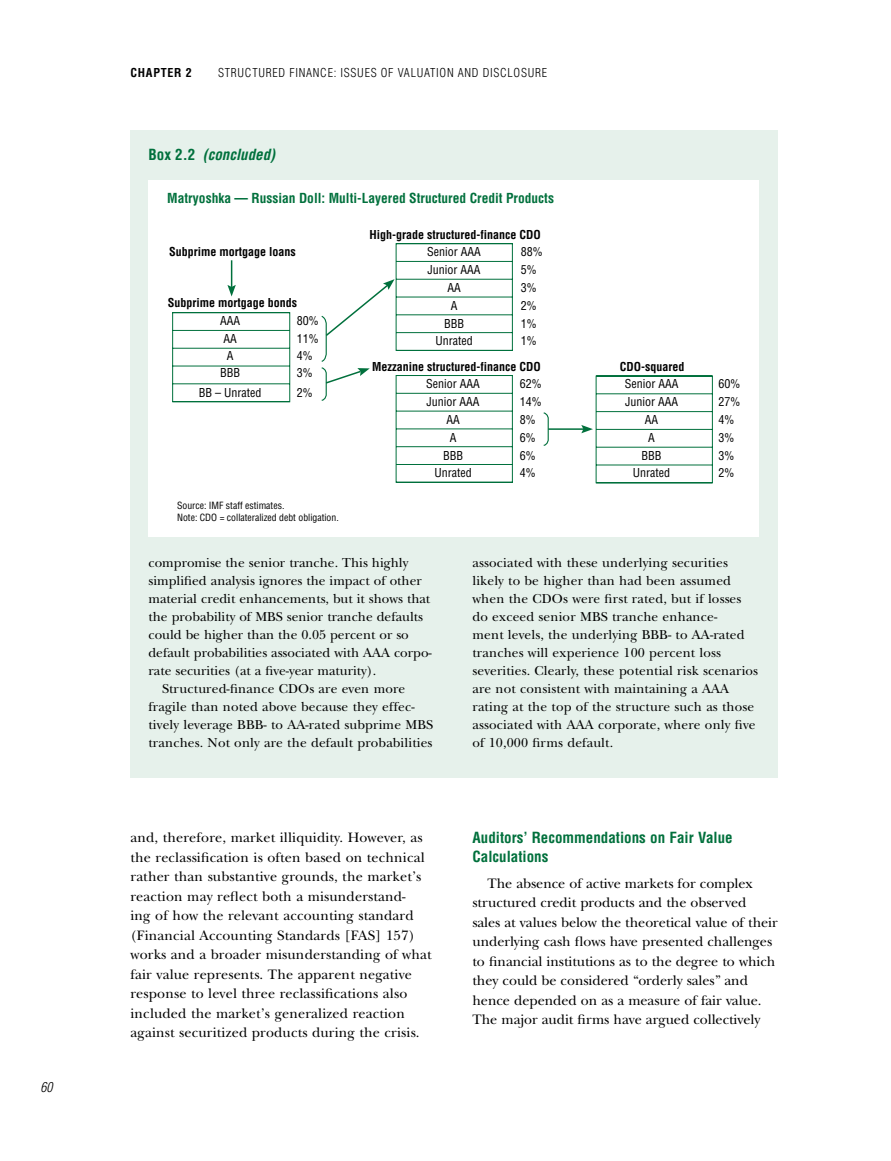
<style>
.page{position:relative;width:891px;height:1161px;background:#fff}
.page>*{position:absolute;margin:0;border:0;box-sizing:border-box;transform-origin:0 0}
.t1{font:700 condensed 15px/19.5px "Helvetica";color:#00703c}
.t2{font:italic 700 condensed 15px "Helvetica";color:#00703c}
.t3{font:14.25px/19.5px "New Baskerville";letter-spacing:.01em;color:#000}
.t4{font:13.5px/18px "New Baskerville";letter-spacing:.01em;color:#000}
.t5{font:700 condensed 13.5px "Helvetica";color:#00703c}
.t6{font:italic 300 condensed 13.5px "Helvetica";color:#000}
.t7{font:condensed 12px/17.9px "Helvetica";color:#000}
.t8{font:700 condensed 12px "Helvetica";color:#000}
.t9{font:300 condensed 12px "Helvetica";color:#000}
.t10{font:condensed 9.75px/11.7px "Helvetica";color:#000}
.s1{font-style:normal}
</style>
<div class="page">
<div style="left:130px;top:130px;width:648px;height:648px;background:#e6f1eb"></div>
<div style="left:148px;top:180px;width:611px;height:357px;background:#fff"></div>
<svg style="left:172px;top:312px;width:541px;height:172px"></svg>
<hr style="left:548px;top:428px;width:40px;height:2px;background:#00703c">
<svg style="left:581px;top:425px;width:12px;height:8px"></svg>
<svg style="left:227px;top:260px;width:9px;height:37px"></svg>
<svg style="left:320px;top:243px;width:229px;height:240px"></svg>
<p class="t6" style="left:40px;top:1079px;width:13px">60</p>
<p class="t8" style="left:130px;top:65px;width:23px">Chapter</p>
<p class="t8" style="left:186px;top:65px;width:7px">2</p>
<p class="t9" style="left:218px;top:65px;width:8px">STRUCTURED</p>
<p class="t9" style="left:289px;top:65px;width:14px">FINANCE</p>
<p class="t9" style="left:334px;top:65px;width:14px">: ISSUES</p>
<p class="t9" style="left:381px;top:65px;width:24px">OF VALUATION</p>
<p class="t9" style="left:458px;top:65px;width:8px">AND</p>
<p class="t9" style="left:483px;top:65px;width:8px">DISCLOSURE</p>
<p class="t2" style="left:148px;top:146px;width:128px"><span class="s1">Box 2.2</span> (concluded)</p>
<p class="t5" style="left:167px;top:189px;width:388px">Matryoshka — Russian Doll: Multi-Layered Structured Credit Products</p>
<p class="t8" style="left:169px;top:244px;width:128px">Subprime mortgage loans</p>
<p class="t8" style="left:168px;top:295px;width:131px">Subprime mortgage bonds</p>
<p class="t7" style="left:220px;top:312px;width:22px">AAA<br>AA</p>
<p class="t7" style="left:220px;top:347px;width:22px;text-align:center">A<br>BBB</p>
<p class="t7" style="left:199px;top:384px;width:64px">BB – Unrated</p>
<p class="t7" style="left:297px;top:312px;width:23px">80%<br>11%</p>
<p class="t7" style="left:297px;top:347px;width:17px">4%<br>3%</p>
<p class="t7" style="left:297px;top:384px;width:17px">2%</p>
<p class="t10" style="left:177px;top:500px;width:163px">Source: IMF staff estimates.<br>Note: CDO = collateralized debt obligation.</p>
<p class="t8" style="left:369px;top:228px;width:173px">High-grade structured-finance CDO</p>
<p class="t7" style="left:427px;top:243px;width:55px;text-align:center">Senior AAA<br>Junior AAA<br>AA<br>A<br>BBB<br>Unrated</p>
<p class="t7" style="left:521px;top:243px;width:23px">88%<br>5%<br>3%<br>2%<br>1%<br>1%</p>
<p class="t8" style="left:372px;top:360px;width:170px">Mezzanine structured-finance CDO</p>
<p class="t7" style="left:426px;top:375px;width:55px">Senior AAA</p>
<p class="t7" style="left:427px;top:393px;width:55px;text-align:center">Junior AAA<br>AA<br>A<br>BBB<br>Unrated</p>
<p class="t7" style="left:520px;top:375px;width:23px">62%<br>14%<br>8%<br>6%<br>6%<br>4%</p>
<p class="t8" style="left:620px;top:360px;width:66px">CDO-squared</p>
<p class="t7" style="left:625px;top:375px;width:55px;text-align:center">Senior AAA<br>Junior AAA<br>AA<br>A<br>BBB<br>Unrated</p>
<p class="t7" style="left:718px;top:375px;width:23px">60%<br>27%<br>4%<br>3%<br>3%<br>2%</p>
<p class="t4" style="left:148px;top:553px;width:261px">compromise the senior tranche. This highly</p>
<p class="t4" style="left:148px;top:571px;width:275px">simplified analysis ignores the impact of other</p>
<p class="t4" style="left:148px;top:589px;width:283px">material credit enhancements, but it shows that</p>
<p class="t4" style="left:148px;top:607px;width:276px">the probability of MBS senior tranche defaults</p>
<p class="t4" style="left:148px;top:625px;width:262px">could be higher than the 0.05 percent or so</p>
<p class="t4" style="left:148px;top:643px;width:285px">default probabilities associated with AAA corpo-</p>
<p class="t4" style="left:148px;top:661px;width:229px">rate securities (at a five-year maturity).</p>
<p class="t4" style="left:162px;top:679px;width:245px">Structured-finance CDOs are even more</p>
<p class="t4" style="left:148px;top:697px;width:268px">fragile than noted above because they effec-</p>
<p class="t4" style="left:148px;top:715px;width:286px">tively leverage BBB- to AA-rated subprime MBS</p>
<p class="t4" style="left:148px;top:733px;width:286px">tranches. Not only are the default probabilities</p>
<p class="t4" style="left:472px;top:553px;width:287px">associated with these underlying securities likely to be higher than had been assumed when the CDOs were first rated, but if losses do exceed senior MBS tranche enhance-<br>ment levels, the underlying BBB- to AA-rated tranches will experience 100 percent loss severities. Clearly, these potential risk scenarios are not consistent with maintaining a AAA rating at the top of the structure such as those associated with AAA corporate, where only five of 10,000 firms default.</p>
<p class="t3" style="left:130px;top:828px;width:303px">and, therefore, market illiquidity. However, as the reclassification is often based on technical rather than substantive grounds, the market’s reaction may reflect both a misunderstand-<br>ing of how the relevant accounting standard (Financial Accounting Standards [FAS] 157) works and a broader misunderstanding of what fair value represents. The apparent negative response to level three reclassifications also included the market’s generalized reaction against securitized products during the crisis.</p>
<p class="t1" style="left:472px;top:828px;width:262px">Auditors’ Recommendations on Fair Value<br>Calculations</p>
<p class="t3" style="left:472px;top:874px;width:307px;text-indent:15px">The absence of active markets for complex structured credit products and the observed<br>sales at values below the theoretical value of their underlying cash flows have presented challenges to financial institutions as to the degree to which they could be considered “orderly sales” and hence depended on as a measure of fair value.<br>The major audit firms have argued collectively</p>
</div>
